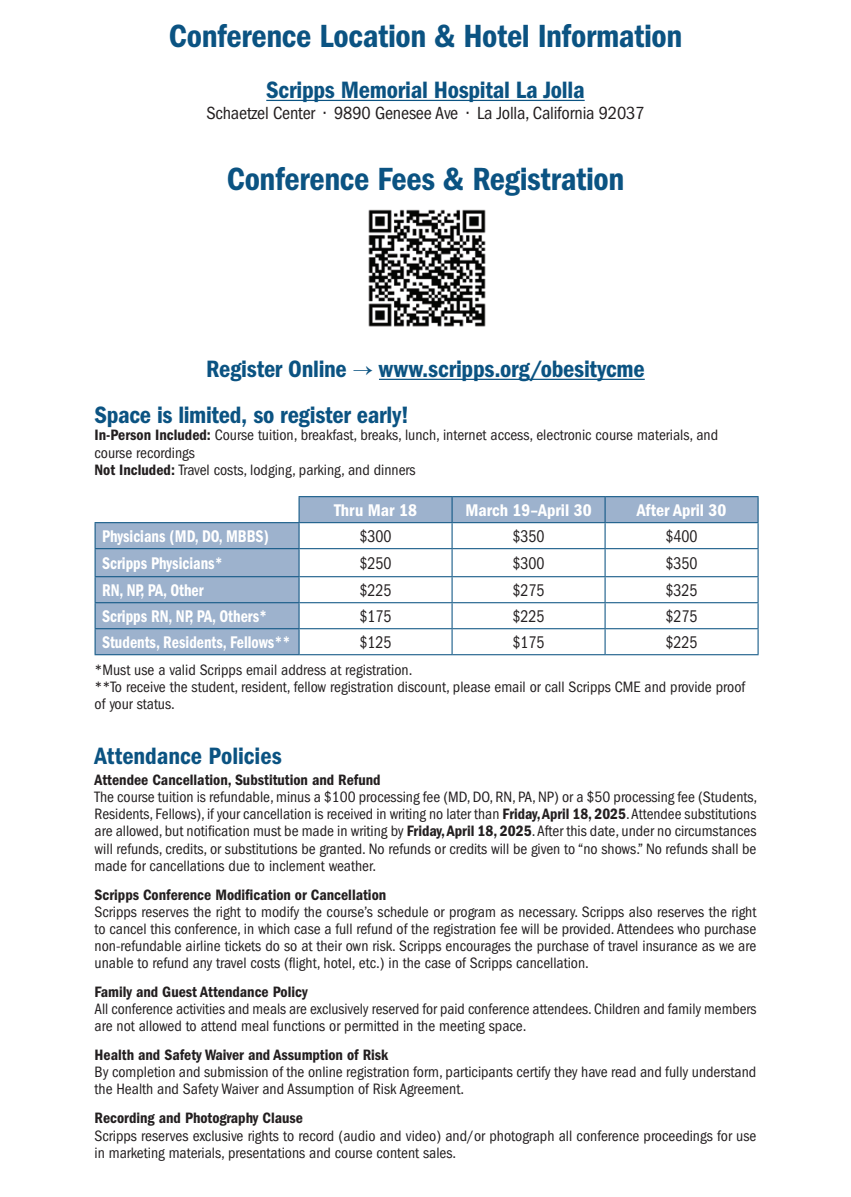
<style>
.page{position:relative;width:851px;height:1197px;background:#fff}
.page>*{position:absolute;margin:0;border:0;box-sizing:border-box;transform-origin:0 0}
.t1{font:33.25px "ITC Franklin Gothic Std Dm Cd";letter-spacing:-.015em;color:#0b5382}
.t2{font:24.5px/46.4px "ITC Franklin Gothic Std Dm Cd";letter-spacing:-.01em;color:#0b5382}
.t3{font:condensed 18.2px "ITC Franklin Gothic Std";letter-spacing:-.01em;color:#231f20}
.t4{font:17.5px "ITC Franklin Gothic Std Dm Cd";color:#fff;scale:.9 1}
.t5{font:condensed 17.5px "ITC Franklin Gothic Std";color:#231f20;scale:.9 1}
.t6{font:17.5px "ITC Franklin Gothic Std Dm Cd";color:#fff}
.t7{font:condensed 15.58px/17.2px "ITC Franklin Gothic Std";color:#231f20}
.t8{font:15.58px "ITC Franklin Gothic Std Dm Cd";color:#231f20}
.s1{font-family:"ITC Franklin Gothic Std Dm Cd";font-stretch:normal}
</style>
<div class="page">
<hr style="left:266px;top:100px;width:318px;height:1px;background:#0b5382">
<svg style="left:96px;top:497px;width:661px;height:157px;background:#a7bad2"></svg>
<svg style="left:299px;top:523px;width:458px;height:131px"></svg>
<hr style="left:298px;top:496px;width:154px;height:1px;background:#0b5382">
<hr style="left:452px;top:496px;width:153px;height:1px;background:#0b5382">
<hr style="left:605px;top:496px;width:153px;height:1px;background:#0b5382">
<hr style="left:94px;top:523px;width:2px;height:25px;background:#0b5382">
<hr style="left:94px;top:522px;width:205px;height:1px;background:#0b5382">
<hr style="left:299px;top:522px;width:153px;height:1px;background:#0b5382">
<hr style="left:452px;top:522px;width:153px;height:1px;background:#0b5382">
<hr style="left:605px;top:522px;width:153px;height:1px;background:#0b5382">
<hr style="left:94px;top:549px;width:2px;height:27px;background:#0b5382">
<hr style="left:94px;top:548px;width:205px;height:1px;background:#0b5382">
<hr style="left:299px;top:548px;width:153px;height:1px;background:#0b5382">
<hr style="left:452px;top:548px;width:153px;height:1px;background:#0b5382">
<hr style="left:605px;top:548px;width:153px;height:1px;background:#0b5382">
<hr style="left:94px;top:577px;width:2px;height:25px;background:#0b5382">
<hr style="left:94px;top:576px;width:205px;height:1px;background:#0b5382">
<hr style="left:299px;top:576px;width:153px;height:1px;background:#0b5382">
<hr style="left:452px;top:576px;width:153px;height:1px;background:#0b5382">
<hr style="left:605px;top:576px;width:153px;height:1px;background:#0b5382">
<hr style="left:94px;top:603px;width:2px;height:25px;background:#0b5382">
<hr style="left:94px;top:602px;width:205px;height:1px;background:#0b5382">
<hr style="left:299px;top:602px;width:153px;height:1px;background:#0b5382">
<hr style="left:452px;top:602px;width:153px;height:1px;background:#0b5382">
<hr style="left:605px;top:602px;width:153px;height:1px;background:#0b5382">
<hr style="left:94px;top:629px;width:2px;height:25px;background:#0b5382">
<hr style="left:94px;top:628px;width:205px;height:1px;background:#0b5382">
<svg style="left:298px;top:497px;width:1px;height:157px"></svg>
<hr style="left:299px;top:628px;width:153px;height:1px;background:#0b5382">
<svg style="left:451px;top:497px;width:1px;height:157px"></svg>
<hr style="left:452px;top:628px;width:153px;height:1px;background:#0b5382">
<svg style="left:604px;top:497px;width:1px;height:157px"></svg>
<hr style="left:605px;top:628px;width:153px;height:1px;background:#0b5382">
<svg style="left:757px;top:497px;width:1px;height:157px"></svg>
<hr style="left:94px;top:654px;width:205px;height:1px;background:#0b5382">
<hr style="left:299px;top:654px;width:153px;height:1px;background:#0b5382">
<hr style="left:452px;top:654px;width:153px;height:1px;background:#0b5382">
<hr style="left:605px;top:654px;width:153px;height:1px;background:#0b5382">
<img style="left:368px;top:209px;width:118px;height:118px">
<hr style="left:379px;top:379px;width:265px;height:1px;background:#0b5382">
<h1 class="t1" style="left:169px;top:17px;width:515px">Conference Location &amp; Hotel Information</h1>
<h2 class="t2" style="left:266px;top:67px;width:320px">Scripps Memorial Hospital La Jolla</h2>
<p class="t3" style="left:206px;top:103px;width:439px">Schaetzel Center • 9890 Genesee Ave • La Jolla, California 92037</p>
<h1 class="t1" style="left:227px;top:160px;width:399px">Conference Fees &amp; Registration</h1>
<h2 class="t2" style="left:94px;top:346px;width:551px;text-indent:112px">Register Online → www.scripps.org/obesitycme<br>Space is limited, so register early!</h2>
<p class="t7" style="left:94px;top:427px;width:625px"><span class="s1">In-Person Included:</span> Course tuition, breakfast, breaks, lunch, internet access, electronic course materials, and course recordings<br><span class="s1">Not Included:</span> Travel costs, lodging, parking, and dinners</p>
<p class="t6" style="left:334px;top:500px;width:84px">Thru Mar 18</p>
<p class="t6" style="left:465px;top:500px;width:128px">March 19–April 30</p>
<p class="t6" style="left:636px;top:500px;width:91px">After April 30</p>
<p class="t4" style="left:102px;top:526px;width:187px">Physicians (MD, DO, MBBS)</p>
<p class="t5" style="left:359px;top:526px;width:37px">$300</p>
<p class="t5" style="left:512px;top:526px;width:37px">$350</p>
<p class="t5" style="left:665px;top:526px;width:37px">$400</p>
<p class="t4" style="left:102px;top:553px;width:135px">Scripps Physicians*</p>
<p class="t5" style="left:359px;top:553px;width:37px">$250</p>
<p class="t5" style="left:512px;top:553px;width:37px">$300</p>
<p class="t5" style="left:665px;top:553px;width:37px">$350</p>
<p class="t4" style="left:102px;top:580px;width:114px">RN, NP, PA, Other</p>
<p class="t5" style="left:359px;top:580px;width:37px">$225</p>
<p class="t5" style="left:512px;top:580px;width:37px">$275</p>
<p class="t5" style="left:665px;top:580px;width:37px">$325</p>
<p class="t4" style="left:102px;top:606px;width:185px">Scripps RN, NP, PA, Others*</p>
<p class="t5" style="left:359px;top:606px;width:37px">$175</p>
<p class="t5" style="left:512px;top:606px;width:37px">$225</p>
<p class="t5" style="left:665px;top:606px;width:37px">$275</p>
<p class="t4" style="left:102px;top:632px;width:211px">Students, Residents, Fellows**</p>
<p class="t5" style="left:359px;top:632px;width:37px">$125</p>
<p class="t5" style="left:512px;top:632px;width:37px">$175</p>
<p class="t5" style="left:665px;top:632px;width:37px">$225</p>
<p class="t7" style="left:94px;top:661px;width:652px">*Must use a valid Scripps email address at registration.<br>**To receive the student, resident, fellow registration discount, please email or call Scripps CME and provide proof of your status.</p>
<h2 class="t2" style="left:94px;top:733px;width:189px">Attendance Policies</h2>
<p class="t8" style="left:94px;top:771px;width:288px">Attendee Cancellation, Substitution and Refund</p>
<p class="t7" style="left:94px;top:788px;width:664px;text-align:justify">The course tuition is refundable, minus a $100 processing fee (MD, DO, RN, PA, NP) or a $50 processing fee (Students, Residents, Fellows), if your cancellation is received in writing no later than <span class="s1">Friday, April 18, 2025</span>. Attendee substitutions are allowed, but notification must be made in writing by <span class="s1">Friday, April 18, 2025</span>. After this date, under no circumstances will refunds, credits, or substitutions be granted. No refunds or credits will be given to “no shows.” No refunds shall be made for cancellations due to inclement weather.</p>
<p class="t8" style="left:94px;top:885px;width:293px">Scripps Conference Modification or Cancellation</p>
<p class="t7" style="left:94px;top:903px;width:663px;text-align:justify">Scripps reserves the right to modify the course’s schedule or program as necessary. Scripps also reserves the right to cancel this conference, in which case a full refund of the registration fee will be provided. Attendees who purchase non-refundable airline tickets do so at their own risk. Scripps encourages the purchase of travel insurance as we are unable to refund any travel costs (flight, hotel, etc.) in the case of Scripps cancellation.</p>
<p class="t8" style="left:94px;top:983px;width:215px">Family and Guest Attendance Policy</p>
<p class="t7" style="left:94px;top:1001px;width:663px">All conference activities and meals are exclusively reserved for paid conference attendees. Children and family members are not allowed to attend meal functions or permitted in the meeting space.</p>
<p class="t8" style="left:94px;top:1046px;width:295px">Health and Safety Waiver and Assumption of Risk</p>
<p class="t7" style="left:94px;top:1064px;width:663px">By completion and submission of the online registration form, participants certify they have read and fully understand the Health and Safety Waiver and Assumption of Risk Agreement.</p>
<p class="t8" style="left:94px;top:1109px;width:210px">Recording and Photography Clause</p>
<p class="t7" style="left:94px;top:1127px;width:663px">Scripps reserves exclusive rights to record (audio and video) and/or photograph all conference proceedings for use in marketing materials, presentations and course content sales.</p>
</div>
